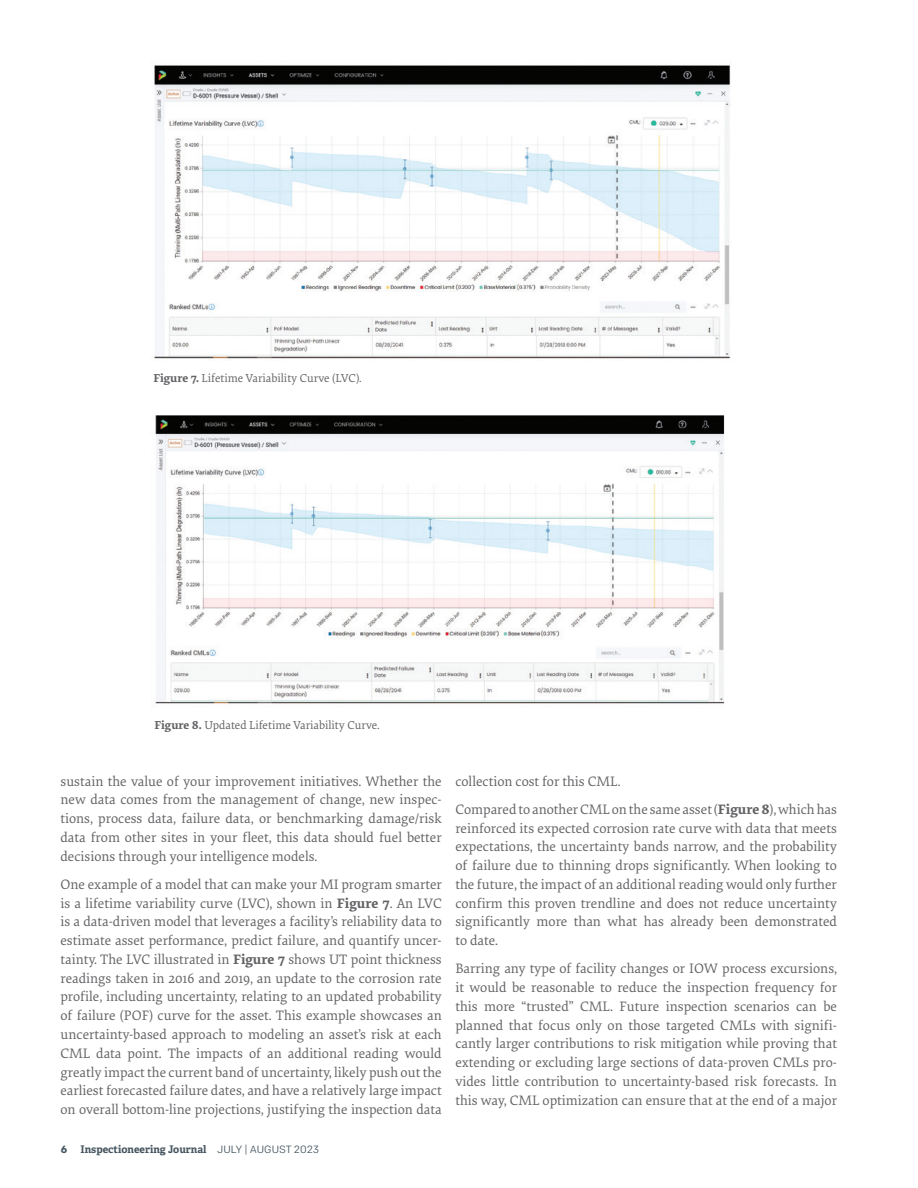
<style>
.page{position:relative;width:918px;height:1188px;background:#fff}
.page>*{position:absolute;margin:0;border:0;box-sizing:border-box;transform-origin:0 0}
.t1{font:14.25px/18.8px "Elena";color:#636366;text-align:justify}
.t2{font:12px "Elena Basic";color:#636366}
.t3{font:700 10.5px "Adelle";color:#45555f}
.t4{font:700 10.5px "Colfax";color:#45555f}
.s1{font-weight:700}
.s2{font-family:"Colfax";font-weight:400}
</style>
<div class="page">
<img style="left:154px;top:65px;width:577px;height:294px">
<img style="left:155px;top:415px;width:570px;height:289px">
<p class="t2" style="left:153px;top:370px;width:210px"><span class="s1">Figure 7.</span> Lifetime Variability Curve (LVC).</p>
<p class="t2" style="left:155px;top:717px;width:227px"><span class="s1">Figure 8.</span> Updated Lifetime Variability Curve.</p>
<p class="t1" style="left:60px;top:771px;width:383px">sustain the value of your improvement initiatives. Whether the new data comes from the management of change, new inspec&shy;tions, process data, failure data, or benchmarking damage/risk data from other sites in your fleet, this data should fuel better decisions through your intelligence models.</p>
<p class="t1" style="left:60px;top:874px;width:383px">One example of a model that can make your MI program smarter is a lifetime variability curve (LVC), shown in <span class="s1">Figure 7</span>. An LVC is a data-driven model that leverages a facility’s reliability data to estimate asset performance, predict failure, and quantify uncer&shy;tainty. The LVC illustrated in <span class="s1">Figure 7</span> shows UT point thickness readings taken in 2016 and 2019, an update to the corrosion rate profile, including uncertainty, relating to an updated probability of failure (POF) curve for the asset. This example showcases an uncertainty-based approach to modeling an asset’s risk at each CML data point. The impacts of an additional reading would greatly impact the current band of uncertainty, likely push out the earliest forecasted failure dates, and have a relatively large impact on overall bottom-line projections, justifying the inspection data</p>
<p class="t4" style="left:61px;top:1143px;width:8px">6</p>
<p class="t3" style="left:81px;top:1143px;width:240px">Inspectioneering Journal <span class="s2">JULY | AUGUST 2023</span></p>
<p class="t1" style="left:455px;top:766px;width:383px;line-height:28.2px">collection cost for this CML.<br>Compared to another CML on the same asset (<span class="s1">Figure 8</span>), which has</p>
<p class="t1" style="left:455px;top:818px;width:383px">reinforced its expected corrosion rate curve with data that meets expectations, the uncertainty bands narrow, and the probability of failure due to thinning drops significantly. When looking to the future, the impact of an additional reading would only further confirm this proven trendline and does not reduce uncertainty significantly more than what has already been demonstrated to date.</p>
<p class="t1" style="left:455px;top:959px;width:383px">Barring any type of facility changes or IOW process excursions, it would be reasonable to reduce the inspection frequency for this more “trusted” CML. Future inspection scenarios can be planned that focus only on those targeted CMLs with signifi&shy;cantly larger contributions to risk mitigation while proving that extending or excluding large sections of data-proven CMLs pro&shy;vides little contribution to uncertainty-based risk forecasts. In this way, CML optimization can ensure that at the end of a major</p>
</div>
